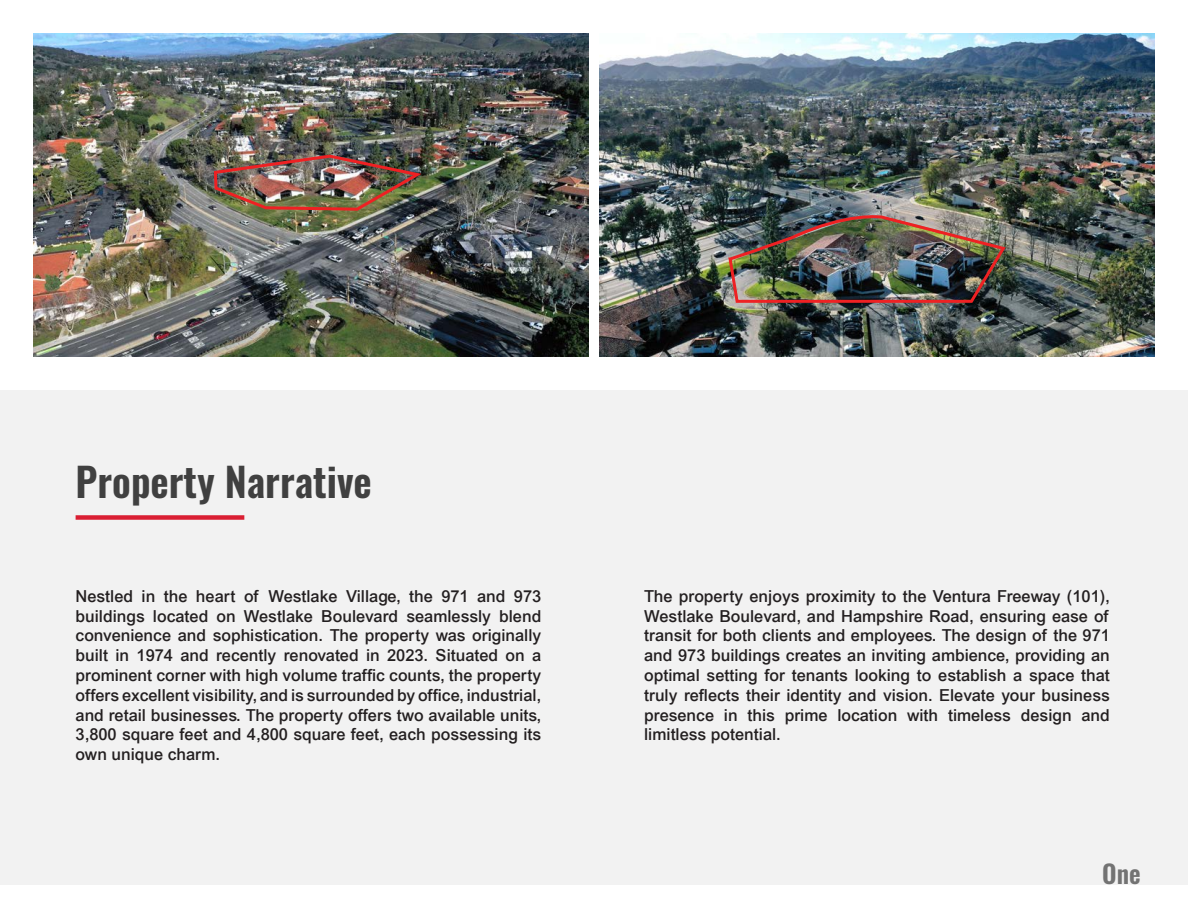
<style>
.page{position:relative;width:1188px;height:918px;background:#fff}
.page>*{position:absolute;margin:0;border:0;box-sizing:border-box;transform-origin:0 0}
.t1{font:600 39.9px "Oswald";color:#404040}
.t2{font:600 25.2px "Oswald";color:#737373}
.t3{font:500 16.5px/19.8px "Arial";color:#231f20;text-align:justify}
</style>
<div class="page">
<div style="left:0;top:390px;width:1188px;height:494px;background:#f2f2f2"></div>
<div style="left:76px;top:515px;width:168px;height:5px;background:#da1f33"></div>
<img style="left:34px;top:34px;width:554px;height:322px">
<img style="left:600px;top:34px;width:554px;height:322px">
<img style="left:212px;top:153px;width:214px;height:59px">
<img style="left:727px;top:212px;width:281px;height:93px">
<p class="t1" style="left:76px;top:461px;width:298px">Property Narrative</p>
<p class="t3" style="left:76px;top:586px;width:467px">Nestled in the heart of Westlake Village, the 971 and 973 buildings located on Westlake Boulevard seamlessly blend convenience and sophistication. The property was originally built in 1974 and recently renovated in 2023. Situated on a prominent corner with high volume traffic counts, the property offers excellent visibility, and is surrounded by office, industrial, and retail businesses. The property offers two available units, 3,800 square feet and 4,800 square feet, each possessing its own unique charm.</p>
<p class="t3" style="left:644px;top:586px;width:467px">The property enjoys proximity to the Ventura Freeway (101), Westlake Boulevard, and Hampshire Road, ensuring ease of transit for both clients and employees. The design of the 971 and 973 buildings creates an inviting ambience, providing an optimal setting for tenants looking to establish a space that truly reflects their identity and vision. Elevate your business presence in this prime location with timeless design and limitless potential.</p>
<p class="t2" style="left:1102px;top:861px;width:40px">One</p>
</div>
